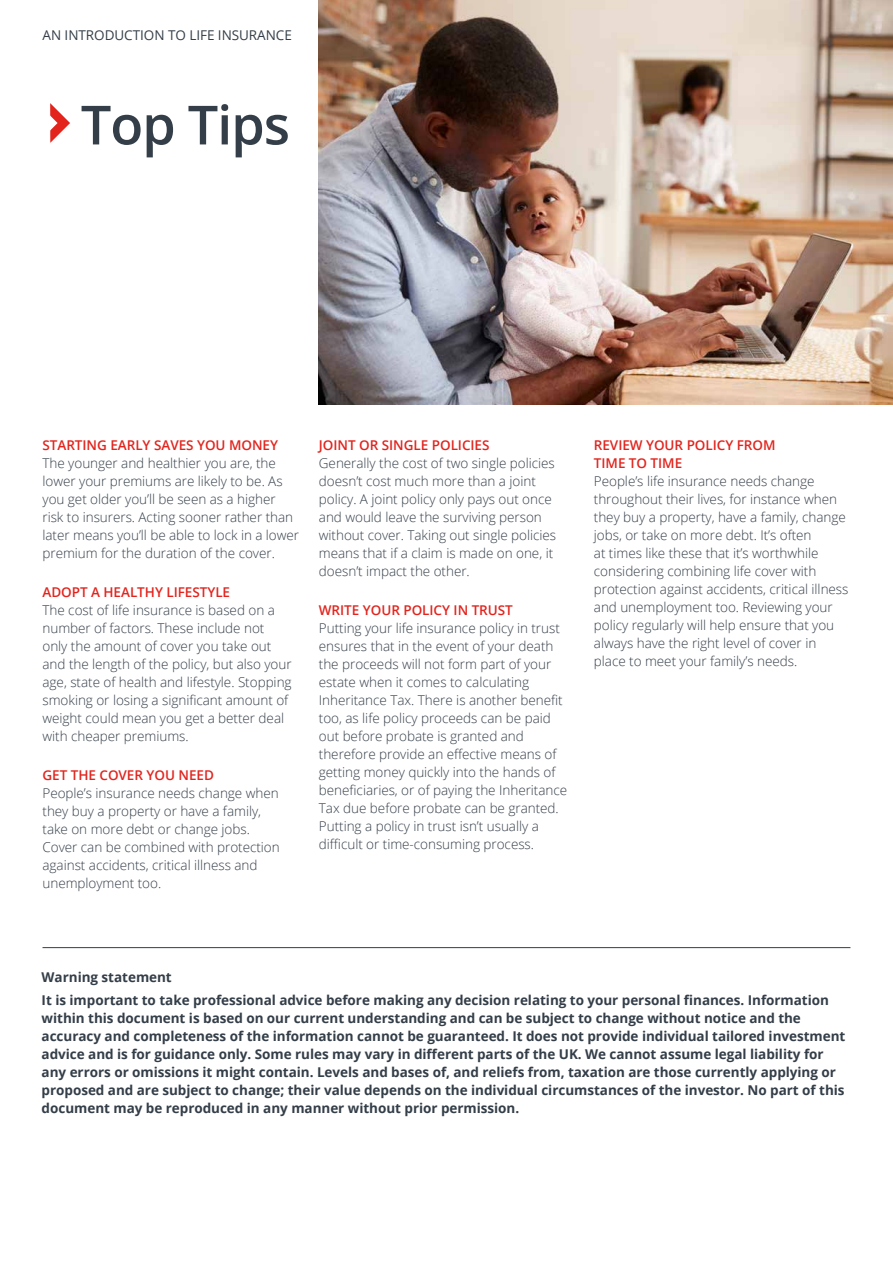
<style>
.page{position:relative;width:893px;height:1263px;background:#fff}
.page>*{position:absolute;margin:0;border:0;box-sizing:border-box;transform-origin:0 0}
.t1{font:600 54px "Open Sans";letter-spacing:-.02em;color:#343e48}
.t2{font:300 13.5px/18px "Open Sans";letter-spacing:-.005em;color:#343e48}
.t3{font:700 13.5px/18px "Open Sans";letter-spacing:-.005em;color:#343e48}
.t4{font:600 13.5px/18px "Open Sans";letter-spacing:-.005em;color:#e2241d}
.t5{font:13.5px "Open Sans";letter-spacing:-.005em;color:#343e48}
</style>
<div class="page">
<img style="left:319px;top:0;width:574px;height:405px">
<hr style="left:43px;top:947px;width:807px;height:1px;background:#343e48">
<svg style="left:50px;top:103px;width:20px;height:40px"></svg>
<p class="t5" style="left:43px;top:26px;width:251px">AN INTRODUCTION TO LIFE INSURANCE</p>
<h1 class="t1" style="left:81px;top:88px;width:211px">Top Tips</h1>
<p class="t4" style="left:43px;top:436px;width:237px">STARTING EARLY SAVES YOU MONEY</p>
<p class="t2" style="left:43px;top:454px;width:258px">The younger and healthier you are, the lower your premiums are likely to be. As you get older you’ll be seen as a higher risk to insurers. Acting sooner rather than later means you’ll be able to lock in a lower premium for the duration of the cover.</p>
<p class="t4" style="left:43px;top:583px;width:189px">ADOPT A HEALTHY LIFESTYLE</p>
<p class="t2" style="left:43px;top:601px;width:251px">The cost of life insurance is based on a number of factors. These include not only the amount of cover you take out and the length of the policy, but also your age, state of health and lifestyle. Stopping smoking or losing a significant amount of weight could mean you get a better deal with cheaper premiums.</p>
<p class="t4" style="left:43px;top:766px;width:173px">GET THE COVER YOU NEED</p>
<p class="t2" style="left:43px;top:784px;width:239px">People’s insurance needs change when they buy a property or have a family, take on more debt or change jobs.<br>Cover can be combined with protection against accidents, critical illness and unemployment too.</p>
<p class="t4" style="left:319px;top:436px;width:172px">JOINT OR SINGLE POLICIES</p>
<p class="t2" style="left:319px;top:453px;width:239px">Generally the cost of two single policies doesn’t cost much more than a joint policy. A joint policy only pays out once and would leave the surviving person without cover. Taking out single policies means that if a claim is made on one, it doesn’t impact the other.</p>
<p class="t4" style="left:319px;top:601px;width:195px">WRITE YOUR POLICY IN TRUST</p>
<p class="t2" style="left:319px;top:619px;width:250px">Putting your life insurance policy in trust ensures that in the event of your death the proceeds will not form part of your estate when it comes to calculating Inheritance Tax. There is another benefit too, as life policy proceeds can be paid out before probate is granted and therefore provide an effective means of getting money quickly into the hands of beneficiaries, or of paying the Inheritance Tax due before probate can be granted.<br>Putting a policy in trust isn’t usually a difficult or time-consuming process.</p>
<p class="t4" style="left:594px;top:435px;width:183px">REVIEW YOUR POLICY FROM<br>TIME TO TIME</p>
<p class="t2" style="left:594px;top:471px;width:256px">People’s life insurance needs change throughout their lives, for instance when they buy a property, have a family, change jobs, or take on more debt. It’s often<br>at times like these that it’s worthwhile considering combining life cover with protection against accidents, critical illness and unemployment too. Reviewing your policy regularly will help ensure that you always have the right level of cover in place to meet your family’s needs.</p>
<p class="t3" style="left:42px;top:966px;width:789px;line-height:22.2px">Warning statement<br>It is important to take professional advice before making any decision relating to your personal finances. Information</p>
<p class="t3" style="left:42px;top:1008px;width:805px">within this document is based on our current understanding and can be subject to change without notice and the accuracy and completeness of the information cannot be guaranteed. It does not provide individual tailored investment advice and is for guidance only. Some rules may vary in different parts of the UK. We cannot assume legal liability for any errors or omissions it might contain. Levels and bases of, and reliefs from, taxation are those currently applying or proposed and are subject to change; their value depends on the individual circumstances of the investor. No part of this document may be reproduced in any manner without prior permission.</p>
</div>
